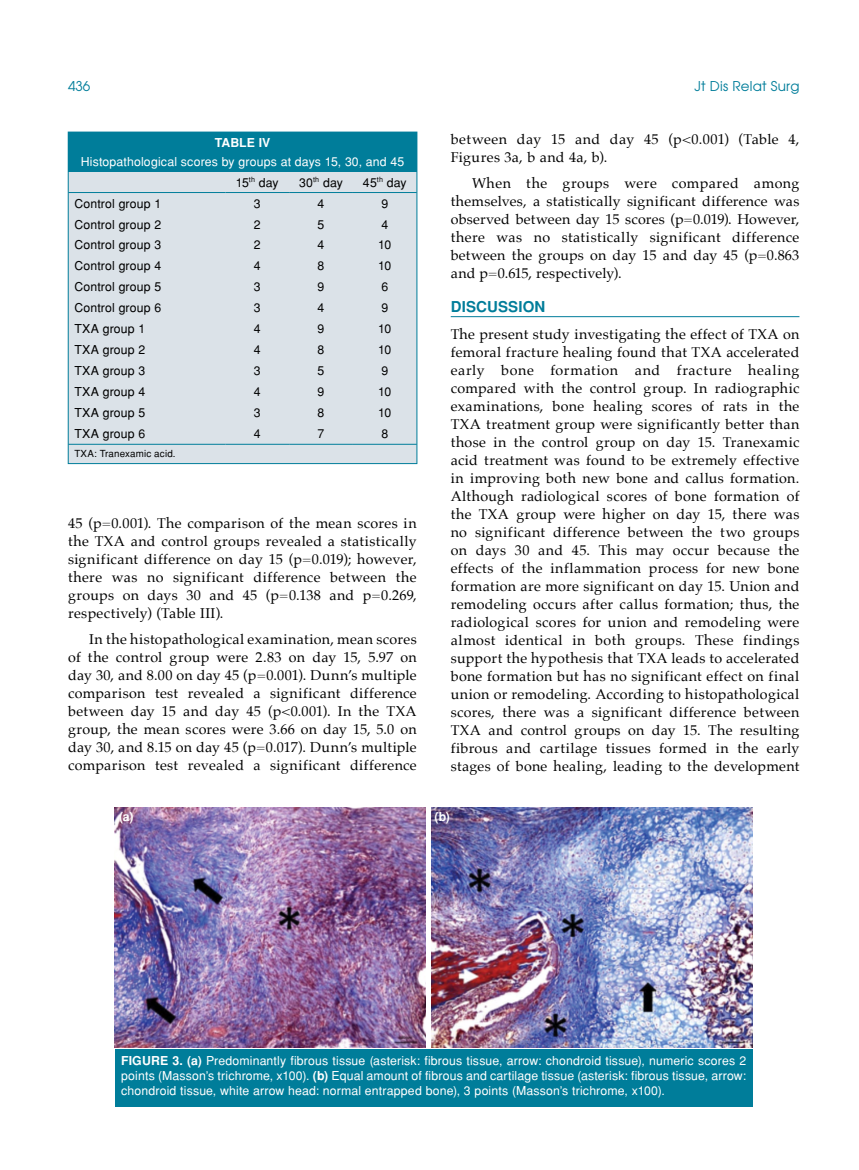
<style>
.page{position:relative;width:859px;height:1170px;background:#fff}
.page>*{position:absolute;margin:0;border:0;box-sizing:border-box;transform-origin:0 0}
.t1{font:700 15px "Helvetica Tr";letter-spacing:.01em;color:#007d9a}
.t2{font:14.25px/18px "Palatino";letter-spacing:.02em;color:#000;text-align:justify}
.t3{font:13.5px "Avant Garde Tr";letter-spacing:.015em;color:#007d9a}
.t4{font:12.3px/15.3px "Helvetica Normal Tr";letter-spacing:.01em;color:#fff}
.t5{font:12.3px "Helvetica Normal Tr";letter-spacing:.01em;color:#000}
.t6{font:700 12.3px "Helvetica Tr";letter-spacing:.005em;color:#fff}
.t7{font:9.75px "Helvetica Normal Tr";letter-spacing:.02em;color:#000}
.s1{color:#000}
.s2{font-family:"Helvetica Tr";font-weight:700}
</style>
<div class="page">
<hr style="left:451px;top:316px;width:348px;height:1px;background:#007d9a">
<div style="left:68px;top:132px;width:349px;height:331px;background:#dbe2e8"></div>
<div style="left:68px;top:132px;width:349px;height:39px;background:#007d9a"></div>
<hr style="left:68px;top:192px;width:157px;height:1px;background:#007d9a">
<hr style="left:225px;top:192px;width:64px;height:1px;background:#007d9a">
<hr style="left:289px;top:192px;width:64px;height:1px;background:#007d9a">
<hr style="left:353px;top:192px;width:64px;height:1px;background:#007d9a">
<hr style="left:68px;top:444px;width:157px;height:1px;background:#007d9a">
<hr style="left:225px;top:444px;width:64px;height:1px;background:#007d9a">
<hr style="left:289px;top:444px;width:64px;height:1px;background:#007d9a">
<hr style="left:353px;top:444px;width:64px;height:1px;background:#007d9a">
<div style="left:68px;top:132px;width:349px;height:332px;border:1px solid #007d9a"></div>
<div style="left:115px;top:1049px;width:638px;height:57px;background:#007d9a"></div>
<img style="left:115px;top:807px;width:638px;height:240px">
<div style="left:426px;top:806px;width:5px;height:242px;background:#fff"></div>
<p class="t3" style="left:68px;top:77px;width:24px">436</p>
<p class="t3" style="left:694px;top:77px;width:106px">Jt Dis Relat Surg</p>
<p class="t6" style="left:215px;top:135px;width:57px">Table IV</p>
<p class="t4" style="left:236px;top:151px;width:170px;line-height:21px;text-indent:-155px">Histopathological scores by groups at days 15, 30, and 45<br><span class="s1">15</span><sup>th</sup> <span class="s1">day</span></p>
<p class="t5" style="left:299px;top:175px;width:45px">30<sup>th</sup> day</p>
<p class="t5" style="left:363px;top:175px;width:45px">45<sup>th</sup> day</p>
<p class="t5" style="left:74px;top:196px;width:88px">Control group 1</p>
<p class="t5" style="left:254px;top:196px;width:8px">3</p>
<p class="t5" style="left:318px;top:196px;width:8px">4</p>
<p class="t5" style="left:381px;top:196px;width:8px">9</p>
<p class="t5" style="left:74px;top:217px;width:88px">Control group 2</p>
<p class="t5" style="left:254px;top:217px;width:8px">2</p>
<p class="t5" style="left:318px;top:217px;width:8px">5</p>
<p class="t5" style="left:381px;top:217px;width:8px">4</p>
<p class="t5" style="left:74px;top:238px;width:88px">Control group 3</p>
<p class="t5" style="left:254px;top:238px;width:8px">2</p>
<p class="t5" style="left:318px;top:238px;width:8px">4</p>
<p class="t5" style="left:378px;top:238px;width:15px">10</p>
<p class="t5" style="left:74px;top:259px;width:88px">Control group 4</p>
<p class="t5" style="left:254px;top:259px;width:8px">4</p>
<p class="t5" style="left:318px;top:259px;width:8px">8</p>
<p class="t5" style="left:378px;top:259px;width:15px">10</p>
<p class="t5" style="left:74px;top:280px;width:88px">Control group 5</p>
<p class="t5" style="left:254px;top:280px;width:8px">3</p>
<p class="t5" style="left:318px;top:280px;width:8px">9</p>
<p class="t5" style="left:381px;top:280px;width:8px">6</p>
<p class="t5" style="left:74px;top:301px;width:88px">Control group 6</p>
<p class="t5" style="left:254px;top:301px;width:8px">3</p>
<p class="t5" style="left:318px;top:301px;width:8px">4</p>
<p class="t5" style="left:381px;top:301px;width:8px">9</p>
<p class="t5" style="left:74px;top:322px;width:72px">TXA group 1</p>
<p class="t5" style="left:254px;top:322px;width:8px">4</p>
<p class="t5" style="left:318px;top:322px;width:8px">9</p>
<p class="t5" style="left:378px;top:322px;width:15px">10</p>
<p class="t5" style="left:74px;top:342px;width:72px">TXA group 2</p>
<p class="t5" style="left:254px;top:342px;width:8px">4</p>
<p class="t5" style="left:318px;top:342px;width:8px">8</p>
<p class="t5" style="left:378px;top:342px;width:15px">10</p>
<p class="t5" style="left:74px;top:363px;width:72px">TXA group 3</p>
<p class="t5" style="left:254px;top:363px;width:8px">3</p>
<p class="t5" style="left:318px;top:363px;width:8px">5</p>
<p class="t5" style="left:381px;top:363px;width:8px">9</p>
<p class="t5" style="left:74px;top:384px;width:72px">TXA group 4</p>
<p class="t5" style="left:254px;top:384px;width:8px">4</p>
<p class="t5" style="left:318px;top:384px;width:8px">9</p>
<p class="t5" style="left:378px;top:384px;width:15px">10</p>
<p class="t5" style="left:74px;top:405px;width:72px">TXA group 5</p>
<p class="t5" style="left:254px;top:405px;width:8px">3</p>
<p class="t5" style="left:318px;top:405px;width:8px">8</p>
<p class="t5" style="left:378px;top:405px;width:15px">10</p>
<p class="t5" style="left:74px;top:426px;width:72px">TXA group 6</p>
<p class="t5" style="left:254px;top:426px;width:8px">4</p>
<p class="t5" style="left:318px;top:426px;width:8px">7</p>
<p class="t5" style="left:381px;top:426px;width:8px">8</p>
<p class="t7" style="left:74px;top:448px;width:103px">TXA: Tranexamic acid.</p>
<p class="t2" style="left:68px;top:513px;width:350px">45 (p=0.001). The comparison of the mean scores in the TXA and control groups revealed a statistically significant difference on day 15 (p=0.019); however, there was no significant difference between the groups on days 30 and 45 (p=0.138 and p=0.269, respectively) (Table III).</p>
<p class="t2" style="left:68px;top:630px;width:350px;text-indent:21px">In the histopathological examination, mean scores of the control group were 2.83 on day 15, 5.97 on day 30, and 8.00 on day 45 (p=0.001). Dunn’s multiple comparison test revealed a significant difference between day 15 and day 45 (p&lt;0.001). In the TXA group, the mean scores were 3.66 on day 15, 5.0 on day 30, and 8.15 on day 45 (p=0.017). Dunn’s multiple comparison test revealed a significant difference</p>
<p class="t2" style="left:451px;top:130px;width:350px">between day 15 and day 45 (p&lt;0.001) (Table 4,<br>Figures 3a, b and 4a, b).</p>
<p class="t2" style="left:451px;top:174px;width:350px;text-indent:21px">When the groups were compared among themselves, a statistically significant difference was observed between day 15 scores (p=0.019). However, there was no statistically significant difference between the groups on day 15 and day 45 (p=0.863 and p=0.615, respectively).</p>
<p class="t1" style="left:451px;top:298px;width:96px">DISCUSSION</p>
<p class="t2" style="left:451px;top:324px;width:350px">The present study investigating the effect of TXA on femoral fracture healing found that TXA accelerated early bone formation and fracture healing compared with the control group. In radiographic examinations, bone healing scores of rats in the TXA treatment group were significantly better than those in the control group on day 15. Tranexamic acid treatment was found to be extremely effective in improving both new bone and callus formation.<br>Although radiological scores of bone formation of the TXA group were higher on day 15, there was no significant difference between the two groups on days 30 and 45. This may occur because the effects of the inflammation process for new bone formation are more significant on day 15. Union and remodeling occurs after callus formation; thus, the radiological scores for union and remodeling were almost identical in both groups. These findings support the hypothesis that TXA leads to accelerated bone formation but has no significant effect on final union or remodeling. According to histopathological scores, there was a significant difference between TXA and control groups on day 15. The resulting fibrous and cartilage tissues formed in the early stages of bone healing, leading to the development</p>
<p class="t6" style="left:119px;top:808px;width:16px">(a)</p>
<p class="t6" style="left:434px;top:808px;width:17px">(b)</p>
<p class="t4" style="left:121px;top:1052px;width:627px;text-align:justify"><span class="s2">FIGURE 3. (a)</span> Predominantly fibrous tissue (asterisk: fibrous tissue, arrow: chondroid tissue), numeric scores 2 points (Masson’s trichrome, x100). <span class="s2">(b)</span> Equal amount of fibrous and cartilage tissue (asterisk: fibrous tissue, arrow: chondroid tissue, white arrow head: normal entrapped bone), 3 points (Masson’s trichrome, x100).</p>
</div>
